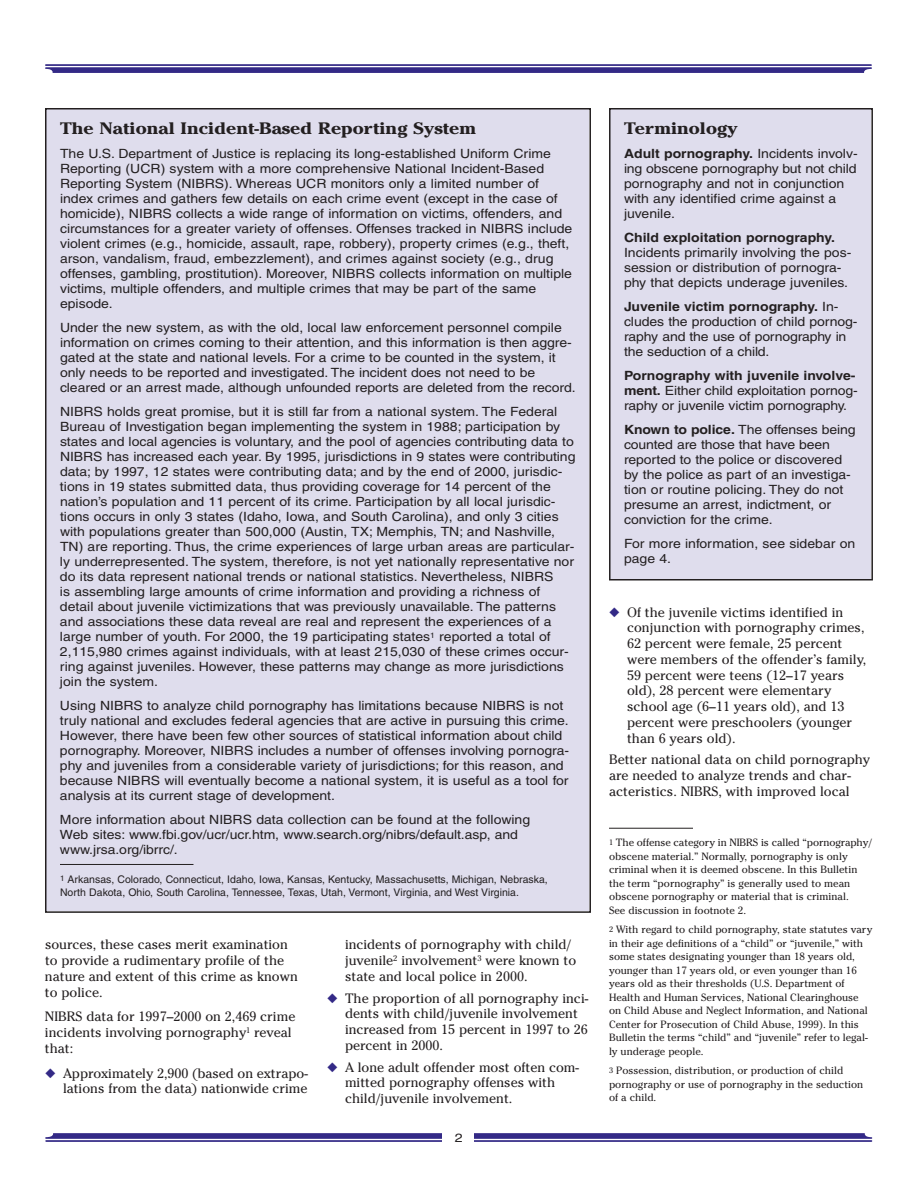
<style>
.page{position:relative;width:918px;height:1188px;background:#fff}
.page>*{position:absolute;margin:0;border:0;box-sizing:border-box;transform-origin:0 0}
.t1{font:700 16.5px "Cheltenham";color:#231f20;scale:1.15 1}
.t2{font:13.5px/15.8px "Cheltenham";color:#231f20}
.t3{font:12.75px/15px "Helvetica";color:#231f20;scale:1.1 1}
.t4{font:700 12.75px "Helvetica";color:#231f20;scale:1.1 1}
.t5{font:12px "Helvetica";color:#231f20;scale:1.2 1}
.t6{font:10.5px/13.5px "Cheltenham";color:#231f20}
.t7{font:10.5px/13.5px "Helvetica";color:#231f20}
.t8{font:7.8px "Helvetica";color:#231f20}
.t9{font:7.65px "Helvetica";color:#231f20;scale:1.1 1}
.s1{color:#332986}
.s2{font-weight:700}
.s3{font-weight:400}
</style>
<div class="page">
<svg style="left:45px;top:1133px;width:827px;height:6px;background:#40368d"></svg>
<hr style="left:45px;top:1140px;width:827px;height:2px;background:#332986">
<div style="left:442px;top:1133px;width:31px;height:9px;background:#fff"></div>
<hr style="left:609px;top:828px;width:84px;height:1px;background:#231f20">
<svg style="left:45px;top:67px;width:827px;height:6px;background:#3f368d"></svg>
<hr style="left:45px;top:64px;width:827px;height:2px;background:#332986">
<div style="left:46px;top:109px;width:543px;height:802px;background:#dfdded"></div>
<hr style="left:60px;top:864px;width:133px;height:1px;background:#231f20">
<div style="left:611px;top:110px;width:260px;height:469px;background:#dfdded"></div>
<div style="left:609px;top:108px;width:264px;height:472px;border:2px solid #231f20"></div>
<p class="t1" style="left:60px;top:123px;width:363px">The National Incident-Based Reporting System</p>
<p class="t3" style="left:60px;top:147px;width:467px">The U.S. Department of Justice is replacing its long-established Uniform Crime Reporting (UCR) system with a more comprehensive National Incident-Based Reporting System (NIBRS). Whereas UCR monitors only a limited number of index crimes and gathers few details on each crime event (except in the case of homicide), NIBRS collects a wide range of information on victims, offenders, and circumstances for a greater variety of offenses. Offenses tracked in NIBRS include violent crimes (e.g., homicide, assault, rape, robbery), property crimes (e.g., theft, arson, vandalism, fraud, embezzlement), and crimes against society (e.g., drug offenses, gambling, prostitution). Moreover, NIBRS collects information on multiple victims, multiple offenders, and multiple crimes that may be part of the same episode.</p>
<p class="t3" style="left:60px;top:321px;width:470px">Under the new system, as with the old, local law enforcement personnel compile information on crimes coming to their attention, and this information is then aggre&shy;gated at the state and national levels. For a crime to be counted in the system, it only needs to be reported and investigated. The incident does not need to be cleared or an arrest made, although unfounded reports are deleted from the record.</p>
<p class="t3" style="left:60px;top:405px;width:470px">NIBRS holds great promise, but it is still far from a national system. The Federal Bureau of Investigation began implementing the system in 1988; participation by states and local agencies is voluntary, and the pool of agencies contributing data to NIBRS has increased each year. By 1995, jurisdictions in 9 states were contributing data; by 1997, 12 states were contributing data; and by the end of 2000, jurisdic&shy;tions in 19 states submitted data, thus providing coverage for 14 percent of the nation’s population and 11 percent of its crime. Participation by all local jurisdic&shy;tions occurs in only 3 states (Idaho, Iowa, and South Carolina), and only 3 cities with populations greater than 500,000 (Austin, TX; Memphis, TN; and Nashville, TN) are reporting. Thus, the crime experiences of large urban areas are particular&shy;ly underrepresented. The system, therefore, is not yet nationally representative nor do its data represent national trends or national statistics. Nevertheless, NIBRS<br>is assembling large amounts of crime information and providing a richness of detail about juvenile victimizations that was previously unavailable. The patterns and associations these data reveal are real and represent the experiences of a large number of youth. For 2000, the 19 participating states reported a total of 2,115,980 crimes against individuals, with at least 215,030 of these crimes occur&shy;ring against juveniles. However, these patterns may change as more jurisdictions</p>
<p class="t3" style="left:60px;top:699px;width:464px">Using NIBRS to analyze child pornography has limitations because NIBRS is not truly national and excludes federal agencies that are active in pursuing this crime.<br>However, there have been few other sources of statistical information about child pornography. Moreover, NIBRS includes a number of offenses involving pornogra&shy;phy and juveniles from a considerable variety of jurisdictions; for this reason, and because NIBRS will eventually become a national system, it is useful as a tool for analysis at its current stage of development.</p>
<p class="t3" style="left:60px;top:813px;width:429px">More information about NIBRS data collection can be found at the following<br>Web sites: www.fbi.gov/ucr/ucr.htm, www.search.org/nibrs/default.asp, and www.jrsa.org/ibrrc/.</p>
<p class="t7" style="left:60px;top:873px;width:489px;text-indent:8px">Arkansas, Colorado, Connecticut, Idaho, Iowa, Kansas, Kentucky, Massachusetts, Michigan, Nebraska,<br>North Dakota, Ohio, South Carolina, Tennessee, Texas, Utah, Vermont, Virginia, and West Virginia.</p>
<p class="t9" style="left:430px;top:632px;width:6px">1</p>
<p class="t3" style="left:60px;top:675px;width:91px">join the system.</p>
<p class="t8" style="left:60px;top:875px;width:6px">1</p>
<p class="t2" style="left:45px;top:937px;width:254px">sources, these cases merit examination to provide a rudimentary profile of the nature and extent of this crime as known to police.</p>
<p class="t2" style="left:45px;top:1009px;width:252px">NIBRS data for 1997–2000 on 2,469 crime incidents involving pornography<sup>1</sup> reveal that:</p>
<p class="t2" style="left:45px;top:1065px;width:264px;text-align:right"><span class="s1">❒</span> Approximately 2,900 (based on extrapo&shy;lations from the data) nationwide crime</p>
<p class="t2" style="left:345px;top:937px;width:233px">incidents of pornography with child/ juvenile<sup>2</sup> involvement<sup>3</sup> were known to state and local police in 2000.</p>
<p class="t2" style="left:345px;top:990px;width:245px;text-indent:-18px"><span class="s1">❒</span> The proportion of all pornography inci&shy;dents with child/juvenile involvement increased from 15 percent in 1997 to 26 percent in 2000.</p>
<p class="t2" style="left:345px;top:1059px;width:236px;text-indent:-18px"><span class="s1">❒</span> A lone adult offender most often com&shy;mitted pornography offenses with child/juvenile involvement.</p>
<p class="t5" style="left:455px;top:1133px;width:8px">2</p>
<p class="t1" style="left:624px;top:123px;width:101px">Terminology</p>
<p class="t3" style="left:624px;top:147px;width:214px"><span class="s2">Adult pornography.</span> Incidents involv&shy;ing obscene pornography but not child pornography and not in conjunction with any identified crime against a juvenile.</p>
<p class="t3" style="left:624px;top:231px;width:208px"><span class="s2">Child exploitation pornography.<br></span>Incidents primarily involving the pos&shy;session or distribution of pornogra&shy;phy that depicts underage juveniles.</p>
<p class="t3" style="left:624px;top:315px;width:214px">cludes the production of child pornog&shy;raphy and the use of pornography in</p>
<p class="t4" style="left:624px;top:371px;width:212px">Pornography with juvenile involve-</p>
<p class="t3" style="left:624px;top:395px;width:212px;line-height:24px">raphy or juvenile victim pornography.<br><span class="s2">Known to police.</span> The offenses being</p>
<p class="t3" style="left:624px;top:438px;width:208px">counted are those that have been reported to the police or discovered by the police as part of an investiga&shy;tion or routine policing. They do not</p>
<p class="t3" style="left:624px;top:509px;width:212px;line-height:24px">conviction for the crime.<br>For more information, see sidebar on</p>
<p class="t4" style="left:624px;top:302px;width:197px">Juvenile victim pornography. <span class="s3">In-</span></p>
<p class="t3" style="left:624px;top:345px;width:134px">the seduction of a child.</p>
<p class="t3" style="left:624px;top:384px;width:214px"><span class="s2">ment.</span> Either child exploitation pornog-</p>
<p class="t3" style="left:624px;top:498px;width:190px">presume an arrest, indictment, or</p>
<p class="t3" style="left:624px;top:552px;width:44px">page 4.</p>
<p class="t2" style="left:627px;top:604px;width:241px;text-indent:-18px"><span class="s1">❒</span> Of the juvenile victims identified in conjunction with pornography crimes, 62 percent were female, 25 percent were members of the offender’s family, 59 percent were teens (12–17 years old), 28 percent were elementary school age (6–11 years old), and 13 percent were preschoolers (younger than 6 years old).</p>
<p class="t2" style="left:609px;top:752px;width:263px">Better national data on child pornography are needed to analyze trends and char&shy;acteristics. NIBRS, with improved local</p>
<p class="t6" style="left:609px;top:836px;width:265px"><sup>1</sup> The offense category in NIBRS is called “pornography/ obscene material.” Normally, pornography is only criminal when it is deemed obscene. In this Bulletin the term “pornography” is generally used to mean obscene pornography or material that is criminal.<br>See discussion in footnote 2.</p>
<p class="t6" style="left:609px;top:923px;width:265px"><sup>2</sup> With regard to child pornography, state statutes vary in their age definitions of a “child” or “juvenile,” with some states designating younger than 18 years old, younger than 17 years old, or even younger than 16 years old as their thresholds (U.S. Department of Health and Human Services, National Clearinghouse on Child Abuse and Neglect Information, and National Center for Prosecution of Child Abuse, 1999). In this Bulletin the terms “child” and “juvenile” refer to legal&shy;ly underage people.</p>
<p class="t6" style="left:609px;top:1064px;width:256px"><sup>3</sup> Possession, distribution, or production of child pornography or use of pornography in the seduction of a child.</p>
</div>
